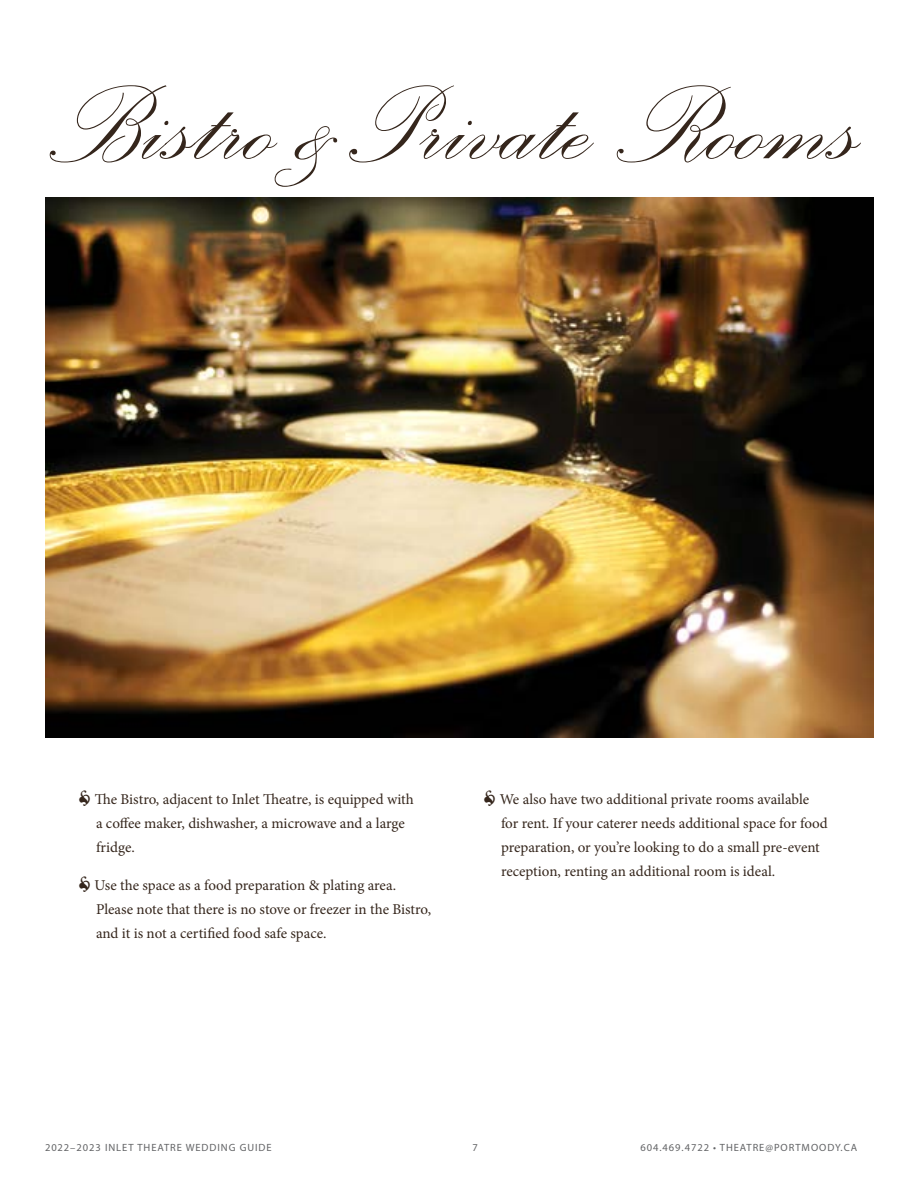
<style>
.page{position:relative;width:918px;height:1188px;background:#fff}
.page>*{position:absolute;margin:0;border:0;box-sizing:border-box;transform-origin:0 0}
.t1{font:138px "Palace Script";color:#35261c}
.t2{font:15px/24px "Minion Pro";letter-spacing:-.005em;color:#35261c}
.t3{font:10.5px "Myriad Pro";letter-spacing:.09em;color:#636466}
.s1{font-size:21px}
</style>
<div class="page">
<img style="left:45px;top:197px;width:828px;height:540px">
<h1 class="t1" style="left:45px;top:35px;width:817px">Bistro &amp;Private Rooms</h1>
<p class="t2" style="left:96px;top:788px;width:319px;text-indent:-18px"><span class="s1">•</span> The Bistro, adjacent to Inlet Theatre, is equipped with a coffee maker, dishwasher, a microwave and a large fridge.</p>
<p class="t2" style="left:96px;top:873px;width:337px;text-indent:-18px"><span class="s1">•</span> Use the space as a food preparation &amp; plating area.<br>Please note that there is no stove or freezer in the Bistro, and it is not a certified food safe space.</p>
<p class="t2" style="left:501px;top:788px;width:328px;text-indent:-18px"><span class="s1">•</span> We also have two additional private rooms available for rent. If your caterer needs additional space for food preparation, or you’re looking to do a small pre-event reception, renting an additional room is ideal.</p>
<p class="t3" style="left:45px;top:1141px;width:228px">2022–2023 INLET THEATRE WEDDING GUIDE</p>
<p class="t3" style="left:472px;top:1141px;width:7px">7</p>
<p class="t3" style="left:641px;top:1141px;width:218px">604.469.4722 • THEATRE@PORTMOODY.CA</p>
</div>
